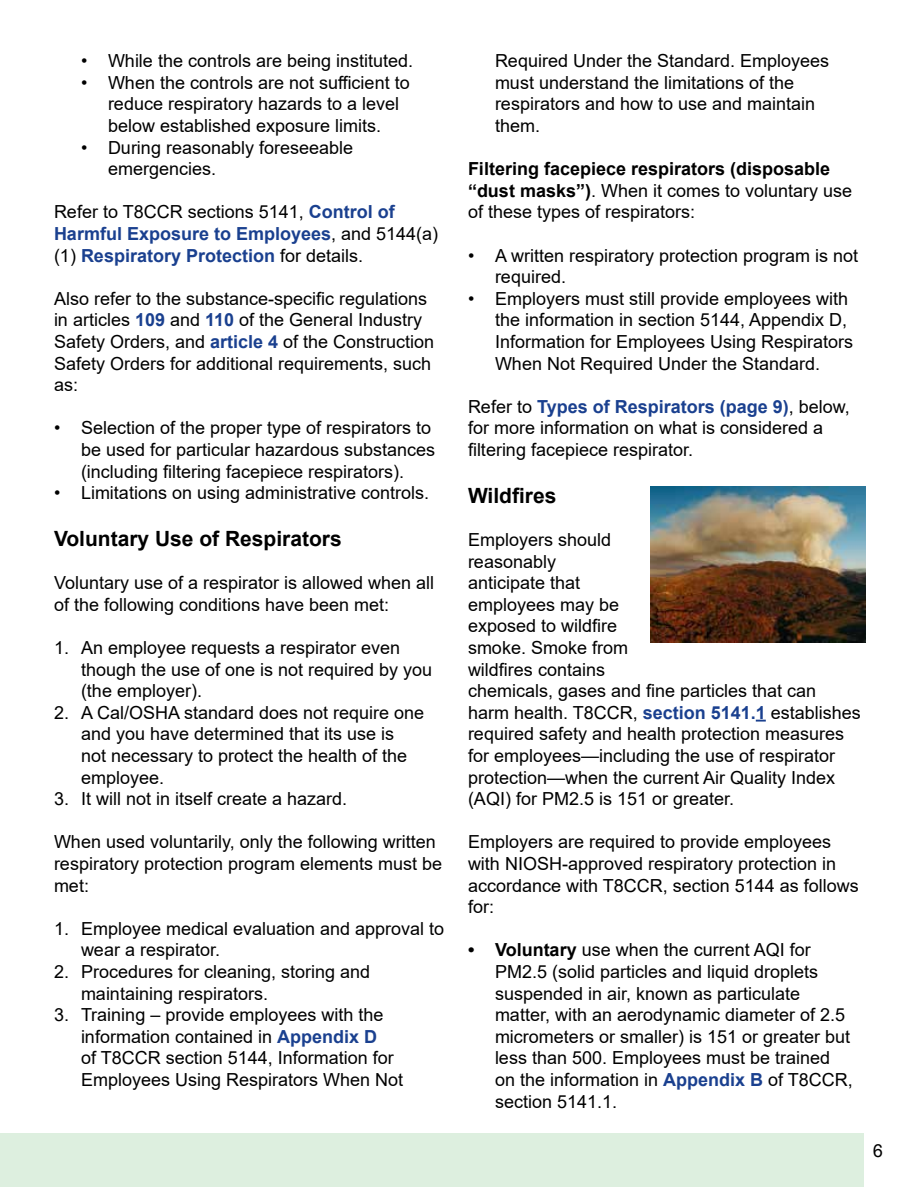
<style>
.page{position:relative;width:918px;height:1188px;background:#fff}
.page>*{position:absolute;margin:0;border:0;box-sizing:border-box;transform-origin:0 0}
.t1{font:700 21px "Arial";color:#000}
.t2{font:18px/21.6px "Arial";color:#000}
.t3{font:700 18px/21.6px "Arial";color:#1a408f}
.t4{font:700 18px/21.6px "Arial";color:#000}
.s1{font-weight:400;color:#000}
.s2{font-weight:700;color:#1a408f}
.s3{font-weight:400}
.s4{font-weight:700}
</style>
<div class="page">
<svg style="left:756px;top:720px;width:10px;height:2px"></svg>
<img style="left:650px;top:487px;width:215px;height:155px">
<div style="left:0;top:1133px;width:863px;height:54px;background:#ddefdf"></div>
<p class="t2" style="left:81px;top:50px;width:334px">• While the controls are being instituted.</p>
<p class="t2" style="left:108px;top:71px;width:303px;text-indent:-27px">• When the controls are not sufficient to reduce respiratory hazards to a level below established exposure limits.</p>
<p class="t2" style="left:108px;top:136px;width:247px;text-indent:-27px">• During reasonably foreseeable emergencies.</p>
<p class="t3" style="left:54px;top:201px;width:386px"><span class="s1">Refer to T8CCR sections 5141,</span> Control of<br>Harmful Exposure to Employees<span class="s1">, and 5144(a) (1)</span> Respiratory Protection <span class="s1">for details.</span></p>
<p class="t2" style="left:54px;top:287px;width:382px">Also refer to the substance-specific regulations in articles <span class="s2">109</span> and <span class="s2">110</span> of the General Industry Safety Orders, and <span class="s2">article 4</span> of the Construction Safety Orders for additional requirements, such as:</p>
<p class="t2" style="left:81px;top:417px;width:356px;text-indent:-27px">• Selection of the proper type of respirators to be used for particular hazardous substances (including filtering facepiece respirators).</p>
<p class="t2" style="left:54px;top:482px;width:377px">• Limitations on using administrative controls.</p>
<h3 class="t1" style="left:54px;top:524px;width:289px">Voluntary Use of Respirators</h3>
<p class="t2" style="left:54px;top:572px;width:382px">Voluntary use of a respirator is allowed when all of the following conditions have been met:</p>
<p class="t2" style="left:81px;top:637px;width:353px;text-indent:-27px">1. An employee requests a respirator even though the use of one is not required by you (the employer).</p>
<p class="t2" style="left:81px;top:701px;width:345px;text-indent:-27px">2. A Cal/OSHA standard does not require one and you have determined that its use is<br>not necessary to protect the health of the employee.</p>
<p class="t2" style="left:54px;top:788px;width:295px">3. It will not in itself create a hazard.</p>
<p class="t2" style="left:54px;top:831px;width:390px">When used voluntarily, only the following written respiratory protection program elements must be met:</p>
<p class="t2" style="left:81px;top:917px;width:365px;text-indent:-27px">1. Employee medical evaluation and approval to wear a respirator.</p>
<p class="t2" style="left:81px;top:961px;width:291px;text-indent:-27px">2. Procedures for cleaning, storing and maintaining respirators.</p>
<p class="t2" style="left:81px;top:1004px;width:324px;text-indent:-27px">3. Training – provide employees with the information contained in <span class="s2">Appendix D<br></span>of T8CCR section 5144, Information for Employees Using Respirators When Not</p>
<p class="t2" style="left:495px;top:50px;width:336px">Required Under the Standard. Employees must understand the limitations of the respirators and how to use and maintain them.</p>
<p class="t4" style="left:468px;top:158px;width:386px">Filtering facepiece respirators (disposable “dust masks”)<span class="s3">. When it comes to voluntary use of these types of respirators:</span></p>
<p class="t2" style="left:495px;top:244px;width:365px;text-indent:-27px">• A written respiratory protection program is not required.</p>
<p class="t2" style="left:495px;top:287px;width:360px;text-indent:-27px">• Employers must still provide employees with the information in section 5144, Appendix D, Information for Employees Using Respirators When Not Required Under the Standard.</p>
<p class="t2" style="left:468px;top:395px;width:383px">Refer to <span class="s2">Types of Respirators (page 9)</span>, below, for more information on what is considered a filtering facepiece respirator.</p>
<h3 class="t1" style="left:468px;top:481px;width:90px">Wildfires</h3>
<p class="t2" style="left:468px;top:529px;width:394px">Employers should<br>reasonably<br>anticipate that<br>employees may be<br>exposed to wildfire<br>smoke. Smoke from<br>wildfires contains<br>chemicals, gases and fine particles that can harm health. T8CCR, <span class="s2">section 5141.1</span> establishes required safety and health protection measures for employees—including the use of respirator protection—when the current Air Quality Index (AQI) for PM2.5 is 151 or greater.</p>
<p class="t2" style="left:468px;top:831px;width:392px">Employers are required to provide employees with NIOSH-approved respiratory protection in accordance with T8CCR, section 5144 as follows for:</p>
<p class="t2" style="left:495px;top:939px;width:359px;text-indent:-27px"><span class="s4">• Voluntary</span> use when the current AQI for PM2.5 (solid particles and liquid droplets suspended in air, known as particulate matter, with an aerodynamic diameter of 2.5 micrometers or smaller) is 151 or greater but less than 500. Employees must be trained on the information in <span class="s2">Appendix B</span> of T8CCR, section 5141.1.</p>
<p class="t2" style="left:873px;top:1139px;width:12px">6</p>
</div>
